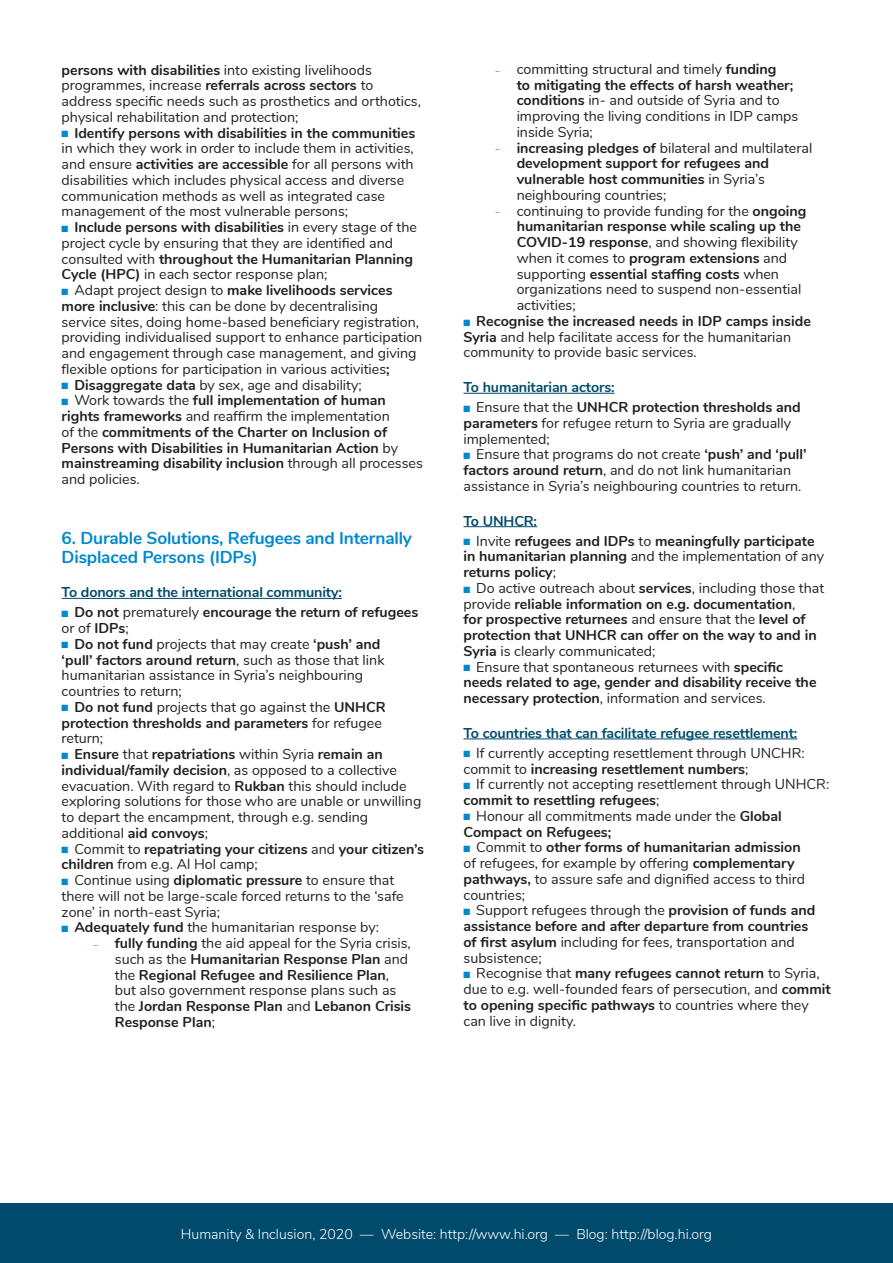
<style>
.page{position:relative;width:893px;height:1263px;background:#fff}
.page>*{position:absolute;margin:0;border:0;box-sizing:border-box;transform-origin:0 0}
.titre_niveau2{font:700 17.25px/18.8px "Nunito";letter-spacing:-.01em;color:#0088ce}
.t1{font:14.25px/15.8px "Nunito";color:#231f20}
.t2{font:700 14.25px/15.8px "Nunito";color:#231f20}
.text_courant{font:700 14.25px "Nunito";letter-spacing:-.01em;color:#004b6c}
.address{font:300 14.1px "Nunito";color:#fff}
.s1{font-weight:700}
.s2{color:#0088ce}
.s3{font-weight:400}
.s4{font-family:"Myriad Pro";font-weight:400;font-size:9px;color:#0088ce}
.s5{font-family:"Myriad Pro";font-size:9px;color:#0088ce}
</style>
<div class="page">
<hr style="left:62px;top:598px;width:280px;height:1px;background:#004b6c">
<hr style="left:463px;top:393px;width:152px;height:1px;background:#004b6c">
<hr style="left:463px;top:526px;width:74px;height:1px;background:#004b6c">
<hr style="left:463px;top:738px;width:334px;height:1px;background:#004b6c">
<div style="left:0;top:1203px;width:893px;height:60px;background:#004b6c"></div>
<p class="t1" style="left:62px;top:61px;width:361px"><span class="s1">persons with disabilities</span> into existing livelihoods programmes, increase <span class="s1">referrals across sectors</span> to address specific needs such as prosthetics and orthotics, physical rehabilitation and protection;</p>
<p class="t1" style="left:62px;top:124px;width:355px"><span class="s2">■</span> <span class="s1">Identify persons with disabilities in the communities </span>in which they work in order to include them in activities, and ensure <span class="s1">activities are accessible</span> for all persons with disabilities which includes physical access and diverse communication methods as well as integrated case management of the most vulnerable persons;</p>
<p class="t1" style="left:62px;top:218px;width:357px"><span class="s2">■</span> <span class="s1">Include persons with disabilities</span> in every stage of the project cycle by ensuring that they are identified and consulted with <span class="s1">throughout the Humanitarian Planning Cycle (HPC)</span> in each sector response plan;</p>
<p class="t1" style="left:62px;top:281px;width:362px"><span class="s2">■</span> Adapt project design to <span class="s1">make livelihoods services more inclusive</span>: this can be done by decentralising service sites, doing home-based beneficiary registration, providing individualised support to enhance participation and engagement through case management, and giving flexible options for participation in various activities<span class="s1">;</span></p>
<p class="t1" style="left:62px;top:376px;width:302px"><span class="s2">■</span> <span class="s1">Disaggregate data</span> by sex, age and disability;</p>
<p class="t2" style="left:62px;top:392px;width:363px"><span class="s2">■</span> <span class="s3">Work towards the</span> full implementation of human rights frameworks <span class="s3">and reaffirm the implementation<br>of the</span> commitments of the Charter on Inclusion of Persons with Disabilities in Humanitarian Action <span class="s3">by </span>mainstreaming disability inclusion <span class="s3">through all processes and policies.</span></p>
<p class="titre_niveau2" style="left:62px;top:528px;width:352px">6. Durable Solutions, Refugees and Internally<br>Displaced Persons (IDPs)</p>
<p class="text_courant" style="left:62px;top:582px;width:282px">To donors and the international community:</p>
<p class="t2" style="left:62px;top:604px;width:358px"><span class="s2">■</span> Do not <span class="s3">prematurely</span> encourage the return of refugees <span class="s3">or of</span> IDPs<span class="s3">;</span></p>
<p class="t1" style="left:62px;top:635px;width:324px"><span class="s2">■</span> <span class="s1">Do not fund</span> projects that may create <span class="s1">‘push’ and ‘pull’ factors around return</span>, such as those that link humanitarian assistance in Syria’s neighbouring countries to return;</p>
<p class="t2" style="left:62px;top:698px;width:325px"><span class="s2">■</span> Do not fund <span class="s3">projects that go against the</span> UNHCR protection thresholds and parameters <span class="s3">for refugee return;</span></p>
<p class="t1" style="left:62px;top:745px;width:361px"><span class="s2">■</span> <span class="s1">Ensure</span> that <span class="s1">repatriations</span> within Syria <span class="s1">remain an individual/family decision</span>, as opposed to a collective evacuation. With regard to <span class="s1">Rukban</span> this should include exploring solutions for those who are unable or unwilling to depart the encampment, through e.g. sending additional <span class="s1">aid convoys</span>;</p>
<p class="t2" style="left:62px;top:840px;width:364px"><span class="s2">■</span> <span class="s3">Commit to</span> repatriating your citizens <span class="s3">and</span> your citizen’s children <span class="s3">from e.g. Al Hol camp;</span></p>
<p class="t1" style="left:62px;top:871px;width:344px"><span class="s2">■</span> Continue using <span class="s1">diplomatic pressure</span> to ensure that there will not be large-scale forced returns to the ‘safe zone’ in north-east Syria;</p>
<p class="t1" style="left:62px;top:919px;width:319px"><span class="s2">■</span> <span class="s1">Adequately fund</span> the humanitarian response by:</p>
<p class="t2" style="left:115px;top:934px;width:298px;text-indent:-21px"><span class="s4">–</span> fully funding <span class="s3">the aid appeal for the Syria crisis, such as the</span> Humanitarian Response Plan <span class="s3">and the</span> Regional Refugee and Resilience Plan<span class="s3">, but also government response plans such as the</span> Jordan Response Plan <span class="s3">and</span> Lebanon Crisis Response Plan<span class="s3">;</span></p>
<p class="t1" style="left:517px;top:60px;width:283px;text-indent:-21px"><span class="s5">–</span> committing structural and timely <span class="s1">funding<br>to mitigating the effects of harsh weather; conditions</span> in- and outside of Syria and to improving the living conditions in IDP camps inside Syria;</p>
<p class="t2" style="left:517px;top:139px;width:297px;text-indent:-21px"><span class="s4">–</span> increasing pledges of <span class="s3">bilateral and multilateral </span>development support for refugees and vulnerable host communities <span class="s3">in Syria’s neighbouring countries;</span></p>
<p class="t1" style="left:517px;top:202px;width:291px;text-indent:-21px"><span class="s5">–</span> continuing to provide funding for the <span class="s1">ongoing humanitarian response while scaling up the COVID-19 response</span>, and showing flexibility when it comes to <span class="s1">program extensions</span> and supporting <span class="s1">essential staffing costs</span> when organizations need to suspend non-essential activities;</p>
<p class="t1" style="left:463px;top:312px;width:349px"><span class="s2">■</span> <span class="s1">Recognise the increased needs in IDP camps inside<br>Syria</span> and help facilitate access for the humanitarian community to provide basic services.</p>
<p class="text_courant" style="left:463px;top:377px;width:153px">To humanitarian actors:</p>
<p class="t1" style="left:463px;top:399px;width:339px"><span class="s2">■</span> Ensure that the <span class="s1">UNHCR protection thresholds and parameters</span> for refugee return to Syria are gradually implemented;</p>
<p class="t1" style="left:463px;top:446px;width:345px"><span class="s2">■</span> Ensure that programs do not create <span class="s1">‘push’ and ‘pull’ factors around return</span>, and do not link humanitarian assistance in Syria’s neighbouring countries to return.</p>
<p class="text_courant" style="left:463px;top:510px;width:75px">To UNHCR:</p>
<p class="t2" style="left:463px;top:532px;width:362px"><span class="s2">■</span> <span class="s3">Invite</span> refugees and IDPs <span class="s3">to</span> meaningfully participate in humanitarian planning <span class="s3">and the implementation of any </span>returns policy<span class="s3">;</span></p>
<p class="t2" style="left:463px;top:579px;width:362px"><span class="s2">■</span> <span class="s3">Do active outreach about</span> services<span class="s3">, including those that provide</span> reliable information on e.g. documentation<span class="s3">,<br></span>for prospective returnees <span class="s3">and ensure that the</span> level of protection that UNHCR can offer on the way to and in Syria <span class="s3">is clearly communicated;</span></p>
<p class="t2" style="left:463px;top:658px;width:355px"><span class="s2">■</span> <span class="s3">Ensure that spontaneous returnees with</span> specific needs related to age, gender and disability receive the necessary protection<span class="s3">, information and services.</span></p>
<p class="text_courant" style="left:463px;top:722px;width:335px">To countries that can facilitate refugee resettlement:</p>
<p class="t1" style="left:463px;top:744px;width:343px"><span class="s2">■</span> If currently accepting resettlement through UNCHR: commit to <span class="s1">increasing resettlement numbers</span>;</p>
<p class="t1" style="left:463px;top:776px;width:367px"><span class="s2">■</span> If currently not accepting resettlement through UNHCR: <span class="s1">commit to resettling refugees</span>;</p>
<p class="t1" style="left:463px;top:807px;width:320px"><span class="s2">■</span> Honour all commitments made under the <span class="s1">Global<br>Compact on Refugees;</span></p>
<p class="t1" style="left:463px;top:839px;width:343px"><span class="s2">■</span> Commit to <span class="s1">other forms of humanitarian admission </span>of refugees, for example by offering <span class="s1">complementary pathways,</span> to assure safe and dignified access to third countries;</p>
<p class="t2" style="left:463px;top:902px;width:353px"><span class="s2">■</span> <span class="s3">Support refugees through the</span> provision of funds and assistance before and after departure from countries of first asylum <span class="s3">including for fees, transportation and subsistence;</span></p>
<p class="t1" style="left:463px;top:965px;width:369px"><span class="s2">■</span> Recognise that <span class="s1">many refugees cannot return</span> to Syria, due to e.g. well-founded fears of persecution, and <span class="s1">commit to opening specific pathways</span> to countries where they can live in dignity.</p>
<p class="address" style="left:181px;top:1223px;width:533px">Humanity &amp; Inclusion, 2020 — Website: http://www.hi.org — Blog: http://blog.hi.org</p>
</div>
